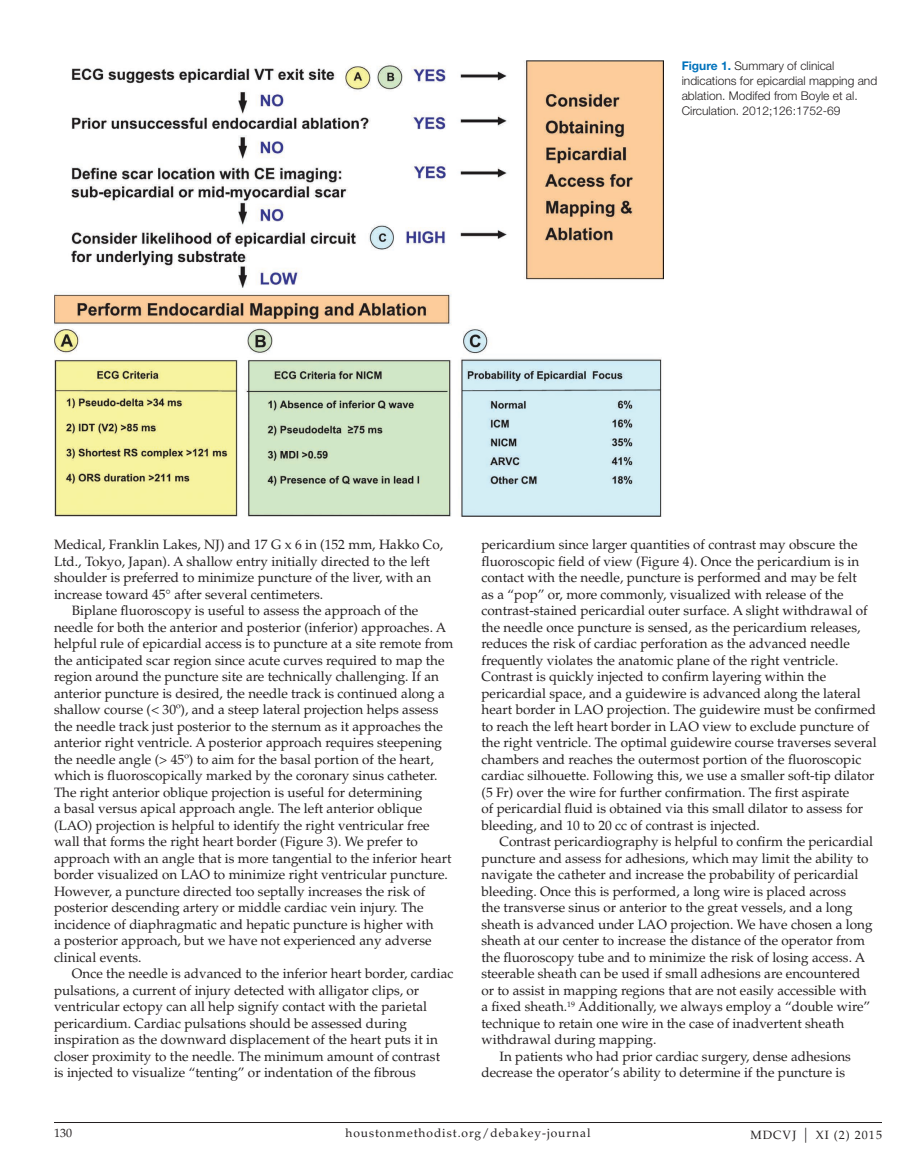
<style>
.page{position:relative;width:918px;height:1175px;background:#fff}
.page>*{position:absolute;margin:0;border:0;box-sizing:border-box;transform-origin:0 0}
.t1{font:13.5px/16.5px "Palatino";color:#231f20}
.t2{font:300 12px/15px "Helvetica Neue";color:#231f20}
.t3{font:12px "Palatino";letter-spacing:.08em;color:#231f20}
.s1{font-weight:700;color:#0072bc}
.s2{font-weight:300;font-size:15px}
</style>
<div class="page">
<hr style="left:54px;top:1122px;width:828px;height:1px;background:#231f20">
<img style="left:54px;top:61px;width:610px;height:456px">
<p class="t2" style="left:682px;top:58px;width:197px"><span class="s1">Figure 1.</span> Summary of clinical indications for epicardial mapping and ablation. Modifed from Boyle et al.<br>Circulation. 2012;126:1752-69</p>
<p class="t1" style="left:54px;top:536px;width:391px">Medical, Franklin Lakes, NJ) and 17 G x 6 in (152 mm, Hakko Co,</p>
<p class="t1" style="left:54px;top:553px;width:377px">Ltd., Tokyo, Japan). A shallow entry initially directed to the left</p>
<p class="t1" style="left:54px;top:569px;width:379px">shoulder is preferred to minimize puncture of the liver, with an</p>
<p class="t1" style="left:54px;top:586px;width:271px">increase toward 45° after several centimeters.</p>
<p class="t1" style="left:72px;top:602px;width:348px">Biplane fluoroscopy is useful to assess the approach of the</p>
<p class="t1" style="left:54px;top:619px;width:394px">needle for both the anterior and posterior (inferior) approaches. A</p>
<p class="t1" style="left:54px;top:635px;width:401px">helpful rule of epicardial access is to puncture at a site remote from</p>
<p class="t1" style="left:54px;top:652px;width:392px">the anticipated scar region since acute curves required to map the</p>
<p class="t1" style="left:54px;top:668px;width:387px">region around the puncture site are technically challenging. If an</p>
<p class="t1" style="left:54px;top:685px;width:392px">anterior puncture is desired, the needle track is continued along a</p>
<p class="t1" style="left:54px;top:701px;width:386px">shallow course (&lt; 30º), and a steep lateral projection helps assess</p>
<p class="t1" style="left:54px;top:718px;width:390px">the needle track just posterior to the sternum as it approaches the</p>
<p class="t1" style="left:54px;top:734px;width:390px">anterior right ventricle. A posterior approach requires steepening</p>
<p class="t1" style="left:54px;top:751px;width:381px">the needle angle (&gt; 45º) to aim for the basal portion of the heart,</p>
<p class="t1" style="left:54px;top:767px;width:385px">which is fluoroscopically marked by the coronary sinus catheter.</p>
<p class="t1" style="left:54px;top:784px;width:370px">The right anterior oblique projection is useful for determining</p>
<p class="t1" style="left:54px;top:800px;width:370px">a basal versus apical approach angle. The left anterior oblique</p>
<p class="t1" style="left:54px;top:817px;width:377px">(LAO) projection is helpful to identify the right ventricular free</p>
<p class="t1" style="left:54px;top:833px;width:365px">wall that forms the right heart border (Figure 3). We prefer to</p>
<p class="t1" style="left:54px;top:850px;width:399px">approach with an angle that is more tangential to the inferior heart</p>
<p class="t1" style="left:54px;top:866px;width:395px">border visualized on LAO to minimize right ventricular puncture.</p>
<p class="t1" style="left:54px;top:883px;width:373px">However, a puncture directed too septally increases the risk of</p>
<p class="t1" style="left:54px;top:899px;width:371px">posterior descending artery or middle cardiac vein injury. The</p>
<p class="t1" style="left:54px;top:916px;width:381px">incidence of diaphragmatic and hepatic puncture is higher with</p>
<p class="t1" style="left:54px;top:932px;width:379px">a posterior approach, but we have not experienced any adverse</p>
<p class="t1" style="left:54px;top:949px;width:89px">clinical events.</p>
<p class="t1" style="left:72px;top:965px;width:383px">Once the needle is advanced to the inferior heart border, cardiac</p>
<p class="t1" style="left:54px;top:982px;width:367px">pulsations, a current of injury detected with alligator clips, or</p>
<p class="t1" style="left:54px;top:998px;width:375px">ventricular ectopy can all help signify contact with the parietal</p>
<p class="t1" style="left:54px;top:1015px;width:354px">pericardium. Cardiac pulsations should be assessed during</p>
<p class="t1" style="left:54px;top:1031px;width:385px">inspiration as the downward displacement of the heart puts it in</p>
<p class="t1" style="left:54px;top:1048px;width:388px">closer proximity to the needle. The minimum amount of contrast</p>
<p class="t1" style="left:54px;top:1064px;width:363px">is injected to visualize “tenting” or indentation of the fibrous</p>
<p class="t1" style="left:482px;top:536px;width:397px">pericardium since larger quantities of contrast may obscure the fluoroscopic field of view (Figure 4). Once the pericardium is in contact with the needle, puncture is performed and may be felt<br>as a “pop” or, more commonly, visualized with release of the contrast-stained pericardial outer surface. A slight withdrawal of the needle once puncture is sensed, as the pericardium releases, reduces the risk of cardiac perforation as the advanced needle frequently violates the anatomic plane of the right ventricle.<br>Contrast is quickly injected to confirm layering within the pericardial space, and a guidewire is advanced along the lateral heart border in LAO projection. The guidewire must be confirmed to reach the left heart border in LAO view to exclude puncture of the right ventricle. The optimal guidewire course traverses several chambers and reaches the outermost portion of the fluoroscopic cardiac silhouette. Following this, we use a smaller soft-tip dilator (5 Fr) over the wire for further confirmation. The first aspirate<br>of pericardial fluid is obtained via this small dilator to assess for bleeding, and 10 to 20 cc of contrast is injected.</p>
<p class="t1" style="left:500px;top:833px;width:375px">Contrast pericardiography is helpful to confirm the pericardial</p>
<p class="t1" style="left:482px;top:850px;width:389px">puncture and assess for adhesions, which may limit the ability to</p>
<p class="t1" style="left:482px;top:866px;width:378px">navigate the catheter and increase the probability of pericardial</p>
<p class="t1" style="left:482px;top:883px;width:366px">bleeding. Once this is performed, a long wire is placed across</p>
<p class="t1" style="left:482px;top:899px;width:373px">the transverse sinus or anterior to the great vessels, and a long</p>
<p class="t1" style="left:482px;top:916px;width:393px">sheath is advanced under LAO projection. We have chosen a long</p>
<p class="t1" style="left:482px;top:932px;width:385px">sheath at our center to increase the distance of the operator from</p>
<p class="t1" style="left:482px;top:949px;width:385px">the fluoroscopy tube and to minimize the risk of losing access. A</p>
<p class="t1" style="left:482px;top:965px;width:380px">steerable sheath can be used if small adhesions are encountered</p>
<p class="t1" style="left:482px;top:982px;width:387px">or to assist in mapping regions that are not easily accessible with</p>
<p class="t1" style="left:482px;top:998px;width:390px">a fixed sheath.<sup>19</sup> Additionally, we always employ a “double wire”</p>
<p class="t1" style="left:481px;top:1015px;width:364px">technique to retain one wire in the case of inadvertent sheath</p>
<p class="t1" style="left:481px;top:1031px;width:177px">withdrawal during mapping.</p>
<p class="t1" style="left:499px;top:1048px;width:353px">In patients who had prior cardiac surgery, dense adhesions</p>
<p class="t1" style="left:481px;top:1064px;width:365px">decrease the operator’s ability to determine if the puncture is</p>
<p class="t3" style="left:54px;top:1125px;width:19px">130</p>
<p class="t3" style="left:345px;top:1125px;width:247px">houstonmethodist.org/debakey-journal</p>
<p class="t3" style="left:750px;top:1127px;width:133px">MDCVJ <span class="s2">|</span> XI (2) 2015</p>
</div>
